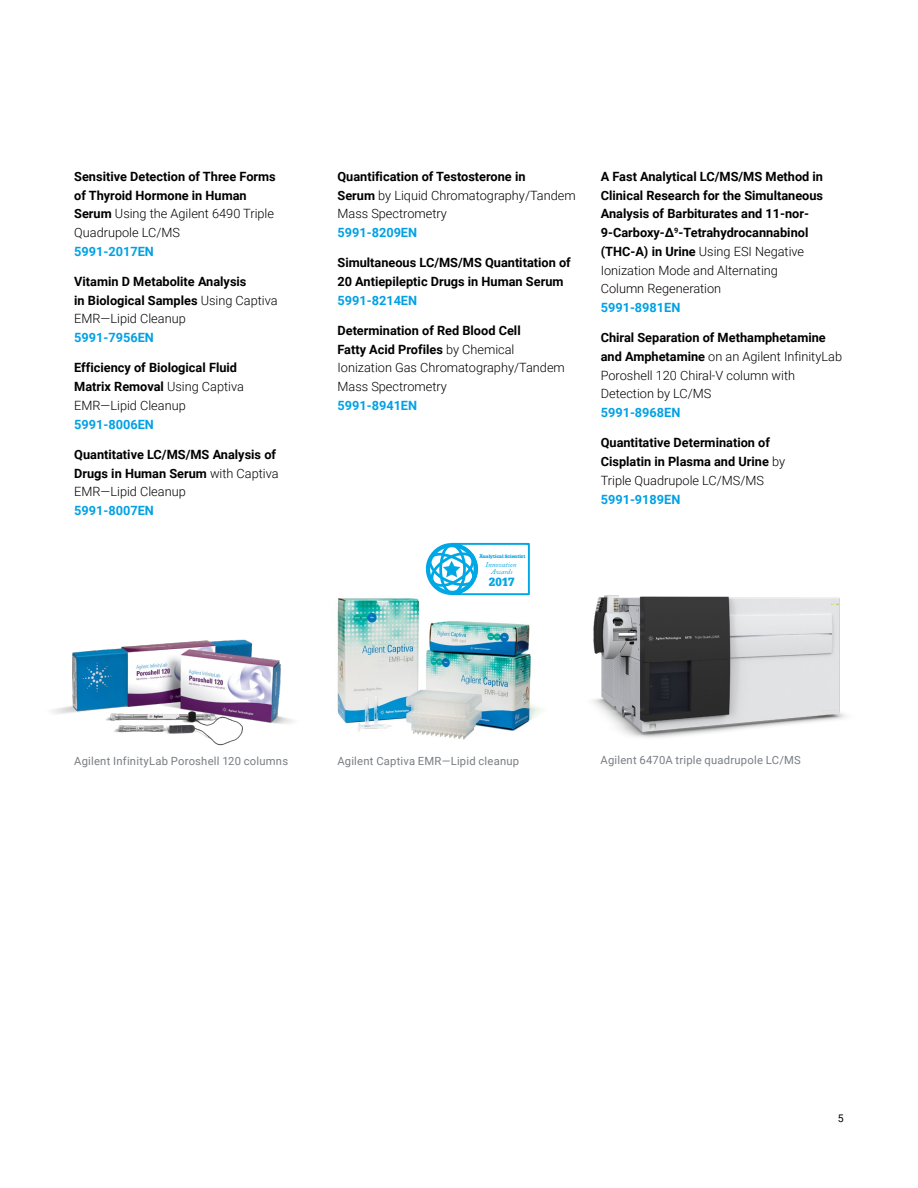
<style>
.page{position:relative;width:918px;height:1188px;background:#fff}
.page>*{position:absolute;margin:0;border:0;box-sizing:border-box;transform-origin:0 0}
.t1{font:700 12.75px/18.8px "Roboto";color:#000}
.t2{font:300 12.75px/18.8px "Roboto";color:#000}
.t3{font:700 12.75px "Roboto";color:#00a1e4}
.t4{font:900 11.55px "Glypha";color:#00a7e5}
.t5{font:11.25px "Roboto";letter-spacing:.02em;color:#797d82}
.t6{font:10.5px "Roboto";color:#000}
.t7{font:italic 7.2px/6.9px "Adobe Caslon Pro";color:#00a7e5;text-align:center}
.t8{font:900 4.65px "Glypha";color:#00a7e5}
.t9{font:900 1.65px "Glypha";color:#00a7e5}
.s1{font-weight:300}
.s2{font-weight:700}
</style>
<div class="page">
<img style="left:337px;top:597px;width:208px;height:143px">
<img style="left:52px;top:639px;width:242px;height:107px">
<svg style="left:425px;top:542px;width:105px;height:54px"></svg>
<img style="left:592px;top:595px;width:254px;height:143px">
<p class="t1" style="left:74px;top:166px;width:203px">Sensitive Detection of Three Forms of Thyroid Hormone in Human<br>Serum <span class="s1">Using the Agilent 6490 Triple<br>Quadrupole LC/MS</span></p>
<p class="t3" style="left:74px;top:242px;width:81px">5991-2017EN</p>
<p class="t1" style="left:74px;top:272px;width:205px">Vitamin D Metabolite Analysis<br>in Biological Samples <span class="s1">Using Captiva<br>EMR—Lipid Cleanup</span></p>
<p class="t3" style="left:74px;top:329px;width:81px">5991-7956EN</p>
<p class="t1" style="left:74px;top:358px;width:171px">Efficiency of Biological Fluid<br>Matrix Removal <span class="s1">Using Captiva<br>EMR—Lipid Cleanup</span></p>
<p class="t3" style="left:74px;top:415px;width:81px">5991-8006EN</p>
<p class="t1" style="left:74px;top:444px;width:206px">Quantitative LC/MS/MS Analysis of<br>Drugs in Human Serum <span class="s1">with Captiva<br>EMR—Lipid Cleanup</span></p>
<p class="t3" style="left:74px;top:502px;width:81px">5991-8007EN</p>
<p class="t2" style="left:338px;top:167px;width:240px"><span class="s2">Quantification of Testosterone in<br>Serum</span> by Liquid Chromatography/Tandem<br>Mass Spectrometry</p>
<p class="t3" style="left:338px;top:224px;width:81px">5991-8209EN</p>
<p class="t1" style="left:338px;top:253px;width:235px">Simultaneous LC/MS/MS Quantitation of<br>20 Antiepileptic Drugs in Human Serum</p>
<p class="t3" style="left:338px;top:291px;width:81px">5991-8214EN</p>
<p class="t2" style="left:338px;top:321px;width:229px"><span class="s2">Determination of Red Blood Cell<br>Fatty Acid Profiles</span> by Chemical<br>Ionization Gas Chromatography/Tandem<br>Mass Spectrometry</p>
<p class="t3" style="left:338px;top:397px;width:81px">5991-8941EN</p>
<p class="t9" style="left:480px;top:553px;width:4px">the</p>
<p class="t8" style="left:479px;top:554px;width:48px">Analytical Scientist</p>
<p class="t7" style="left:485px;top:561px;width:33px">Innovation<br>Awards</p>
<p class="t4" style="left:489px;top:574px;width:27px">2017</p>
<p class="t1" style="left:601px;top:167px;width:224px">A Fast Analytical LC/MS/MS Method in Clinical Research for the Simultaneous Analysis of Barbiturates and 11-nor-9-Carboxy-Δ<sup>9</sup>-Tetrahydrocannabinol (THC-A) in Urine <span class="s1">Using ESI Negative Ionization Mode and Alternating Column Regeneration</span></p>
<p class="t3" style="left:601px;top:299px;width:81px">5991-8981EN</p>
<p class="t2" style="left:601px;top:328px;width:243px"><span class="s2">Chiral Separation of Methamphetamine and Amphetamine</span> on an Agilent InfinityLab Poroshell 120 Chiral-V column with Detection by LC/MS</p>
<p class="t3" style="left:601px;top:404px;width:81px">5991-8968EN</p>
<p class="t1" style="left:601px;top:433px;width:186px">Quantitative Determination of<br>Cisplatin in Plasma and Urine <span class="s1">by<br>Triple Quadrupole LC/MS/MS</span></p>
<p class="t3" style="left:601px;top:490px;width:81px">5991-9189EN</p>
<p class="t5" style="left:74px;top:753px;width:215px">Agilent InfinityLab Poroshell 120 columns</p>
<p class="t5" style="left:337px;top:753px;width:183px">Agilent Captiva EMR—Lipid cleanup</p>
<p class="t5" style="left:601px;top:752px;width:202px">Agilent 6470A triple quadrupole LC/MS</p>
<p class="t6" style="left:838px;top:1111px;width:7px">5</p>
</div>
